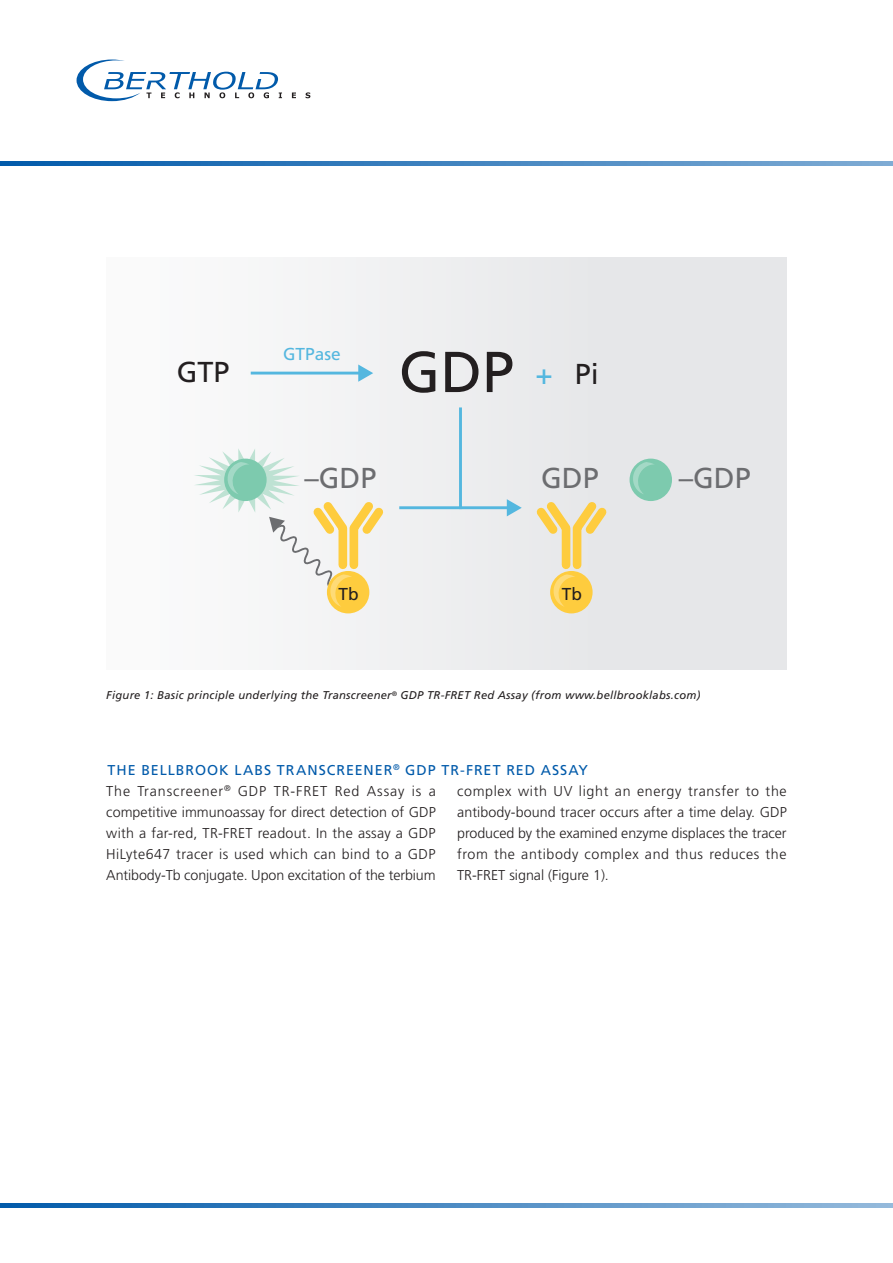
<style>
.page{position:relative;width:893px;height:1263px;background:#fff}
.page>*{position:absolute;margin:0;border:0;box-sizing:border-box;transform-origin:0 0}
.t1{font:57.6px "Frutiger LT";color:#231f20}
.t2{font:28.8px "Frutiger LT";color:#6c6d70}
.t3{font:28.8px "Frutiger LT";color:#231f20}
.t4{font:28.8px "Frutiger LT";color:#54b7df}
.t5{font:17.25px "Frutiger LT";color:#54b7df}
.t6{font:17.25px "Frutiger LT";color:#231f20}
.t7{font:300 14.25px/21px "Frutiger LT";letter-spacing:.005em;color:#231f20}
.t8{font:italic 11.25px "Frutiger LT";letter-spacing:.02em;color:#231f20}
.s1{font-weight:400;color:#015aaa}
</style>
<div class="page">
<div style="left:106px;top:257px;width:681px;height:413px;background:linear-gradient(to right,#fbfbfb,#e2e3e5)"></div>
<div style="left:630px;top:459px;width:42px;height:42px;background:#7dcaae;border-radius:50%"></div>
<svg style="left:633px;top:462px;width:21px;height:32px"></svg>
<div style="left:550px;top:571px;width:43px;height:42px;background:#fecc3e;border-radius:50%"></div>
<hr style="left:251px;top:372px;width:110px;height:2px;background:#54b7df">
<svg style="left:358px;top:364px;width:15px;height:18px"></svg>
<hr style="left:399px;top:506px;width:110px;height:3px;background:#54b7df">
<svg style="left:507px;top:499px;width:15px;height:17px"></svg>
<hr style="left:459px;top:407px;width:3px;height:102px;background:#54b7df">
<svg style="left:529px;top:494px;width:85px;height:113px;background:#eedfb6"></svg>
<div style="left:327px;top:571px;width:42px;height:42px;background:#fecc3e;border-radius:50%"></div>
<svg style="left:194px;top:448px;width:197px;height:159px"></svg>
<svg style="left:292px;top:93px;width:4px;height:5px"></svg>
<svg style="left:306px;top:92px;width:4px;height:6px"></svg>
<svg style="left:77px;top:60px;width:205px;height:41px"></svg>
<svg style="left:0;top:162px;width:893px;height:4px;background:#4082bf"></svg>
<svg style="left:0;top:1203px;width:893px;height:5px;background:#4b8ac2"></svg>
<p class="t5" style="left:283px;top:343px;width:59px">GTPase</p>
<h1 class="t1" style="left:399px;top:338px;width:117px">GDP</h1>
<h2 class="t3" style="left:177px;top:355px;width:54px">GTP</h2>
<h2 class="t4" style="left:536px;top:357px;width:19px">+</h2>
<h2 class="t3" style="left:575px;top:357px;width:26px">Pi</h2>
<h2 class="t2" style="left:304px;top:461px;width:73px">–GDP</h2>
<h2 class="t2" style="left:541px;top:461px;width:59px">GDP</h2>
<h2 class="t2" style="left:679px;top:461px;width:73px">–GDP</h2>
<p class="t6" style="left:339px;top:584px;width:22px">Tb</p>
<p class="t6" style="left:562px;top:584px;width:22px">Tb</p>
<p class="t8" style="left:106px;top:689px;width:596px">Figure 1: Basic principle underlying the Transcreener<sup>®</sup> GDP TR-FRET Red Assay (from www.bellbrooklabs.com)</p>
<p class="t7" style="left:457px;top:760px;width:331px;text-indent:-350px"><span class="s1">THE BELLBROOK LABS TRANSCREENER</span><sup>®</sup> <span class="s1">GDP TR-FRET RED ASSAY<br></span>complex with UV light an energy transfer to the antibody-bound tracer occurs after a time delay. GDP produced by the examined enzyme displaces the tracer from the antibody complex and thus reduces the TR-FRET signal (Figure 1).</p>
<p class="t7" style="left:106px;top:781px;width:331px;text-align:justify">The Transcreener<sup>®</sup> GDP TR-FRET Red Assay is a competitive immunoassay for direct detection of GDP with a far-red, TR-FRET readout. In the assay a GDP HiLyte647 tracer is used which can bind to a GDP Antibody-Tb conjugate. Upon excitation of the terbium</p>
</div>
